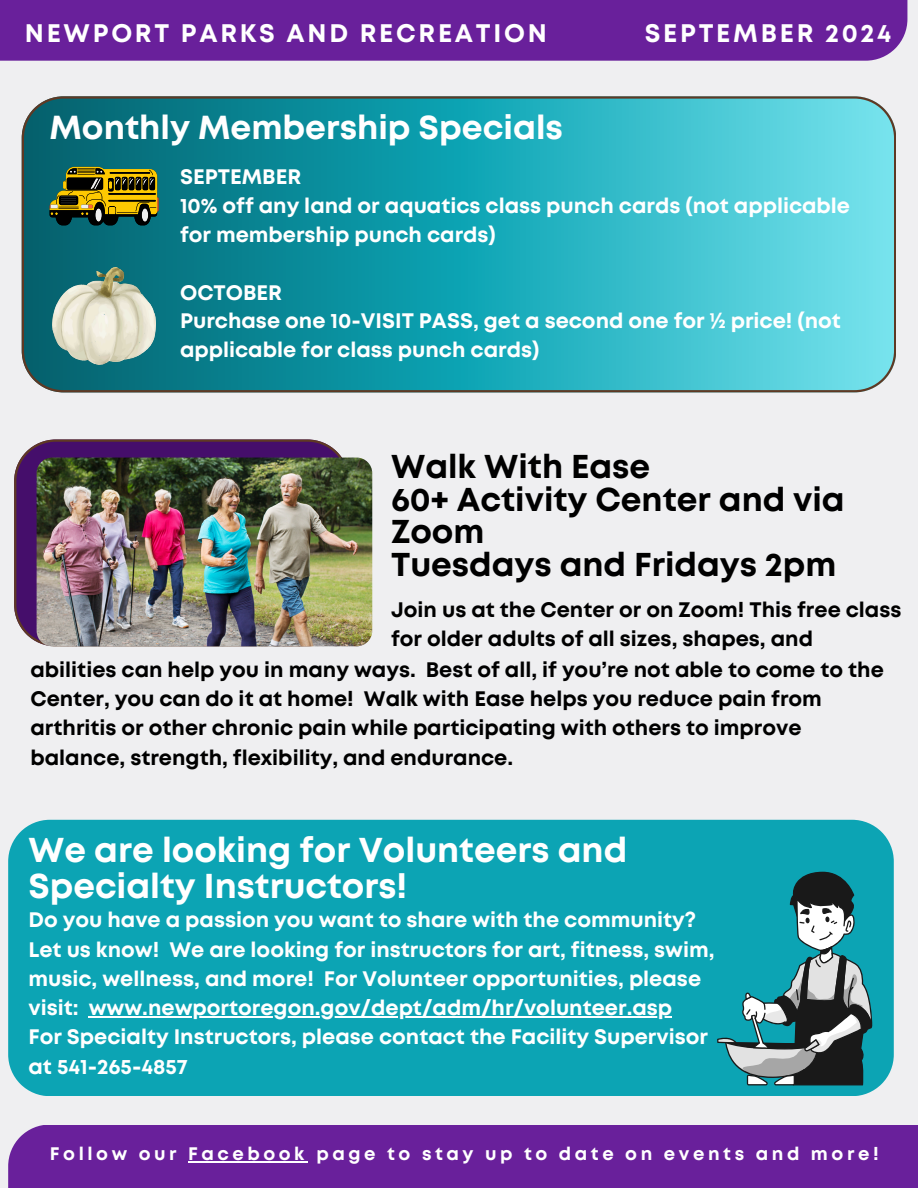
<style>
.page{position:relative;width:918px;height:1188px;background:#efeff1}
.page>*{position:absolute;margin:0;border:0;box-sizing:border-box;transform-origin:0 0}
.t1{font:700 34.5px/36px "Mont";color:#fff}
.t2{font:700 33.3px "Mont";color:#fff}
.t3{font:700 33px/32.7px "Mont";color:#000}
.t4{font:700 25.35px "Mont";letter-spacing:.11em;color:#fff}
.t5{font:700 21px/29.2px "Mont";color:#fff}
.t6{font:700 21px/29.2px "Mont";color:#000}
.t7{font:700 18.15px "Mont";letter-spacing:.2em;color:#fff}
</style>
<div class="page">
<div style="left:8px;top:1125px;width:910px;height:63px;background:#69209b"></div>
<div style="left:0;top:0;width:907px;height:61px;background:#69209b"></div>
<div style="left:8px;top:820px;width:886px;height:276px;background:#0ca4b4"></div>
<svg style="left:717px;top:872px;width:155px;height:213px"></svg>
<svg style="left:22px;top:96px;width:874px;height:296px;background:#29a4b1"></svg>
<svg style="left:50px;top:167px;width:109px;height:58px;background:#68651e"></svg>
<img style="left:53px;top:267px;width:102px;height:98px">
<hr style="left:188px;top:1161px;width:120px;height:2px;background:#fff">
<hr style="left:89px;top:1016px;width:583px;height:1px;background:#fff">
<svg style="left:14px;top:439px;width:335px;height:207px;background:#592b70"></svg>
<img style="left:37px;top:458px;width:335px;height:188px;border-radius:16px">
<p class="t4" style="left:25px;top:24px;width:523px">NEWPORT PARKS AND RECREATION</p>
<p class="t2" style="left:50px;top:115px;width:515px">Monthly Membership Specials</p>
<h3 class="t4" style="left:645px;top:24px;width:248px">SEPTEMBER 2024</h3>
<h2 class="t5" style="left:180px;top:164px;width:672px">SEPTEMBER<br>10% off any land or aquatics class punch cards (not applicable for membership punch cards)</h2>
<h1 class="t5" style="left:180px;top:279px;width:662px">OCTOBER<br>Purchase one 10-VISIT PASS, get a second one for ½ price! (not applicable for class punch cards)</h1>
<h1 class="t3" style="left:391px;top:453px;width:455px">Walk With Ease<br>60+ Activity Center and via<br>Zoom<br>Tuesdays and Fridays 2pm</h1>
<p class="t6" style="left:391px;top:597px;width:512px">Join us at the Center or on Zoom! This free class for older adults of all sizes, shapes, and</p>
<h3 class="t6" style="left:31px;top:657px;width:855px">abilities can help you in many ways. Best of all, if you’re not able to come to the Center, you can do it at home! Walk with Ease helps you reduce pain from arthritis or other chronic pain while participating with others to improve balance, strength, flexibility, and endurance.</h3>
<h3 class="t1" style="left:28px;top:834px;width:600px">We are looking for Volunteers and<br>Specialty Instructors!</h3>
<p class="t5" style="left:28px;top:907px;width:688px">Do you have a passion you want to share with the community?<br>Let us know! We are looking for instructors for art, fitness, swim, music, wellness, and more! For Volunteer opportunities, please visit:</p>
<h1 class="t5" style="left:28px;top:995px;width:681px;text-indent:60px">www.newportoregon.gov/dept/adm/hr/volunteer.asp<br>For Specialty Instructors, please contact the Facility Supervisor at 541-265-4857</h1>
<h3 class="t7" style="left:50px;top:1147px;width:830px">Follow our Facebook page to stay up to date on events and more!</h3>
</div>
